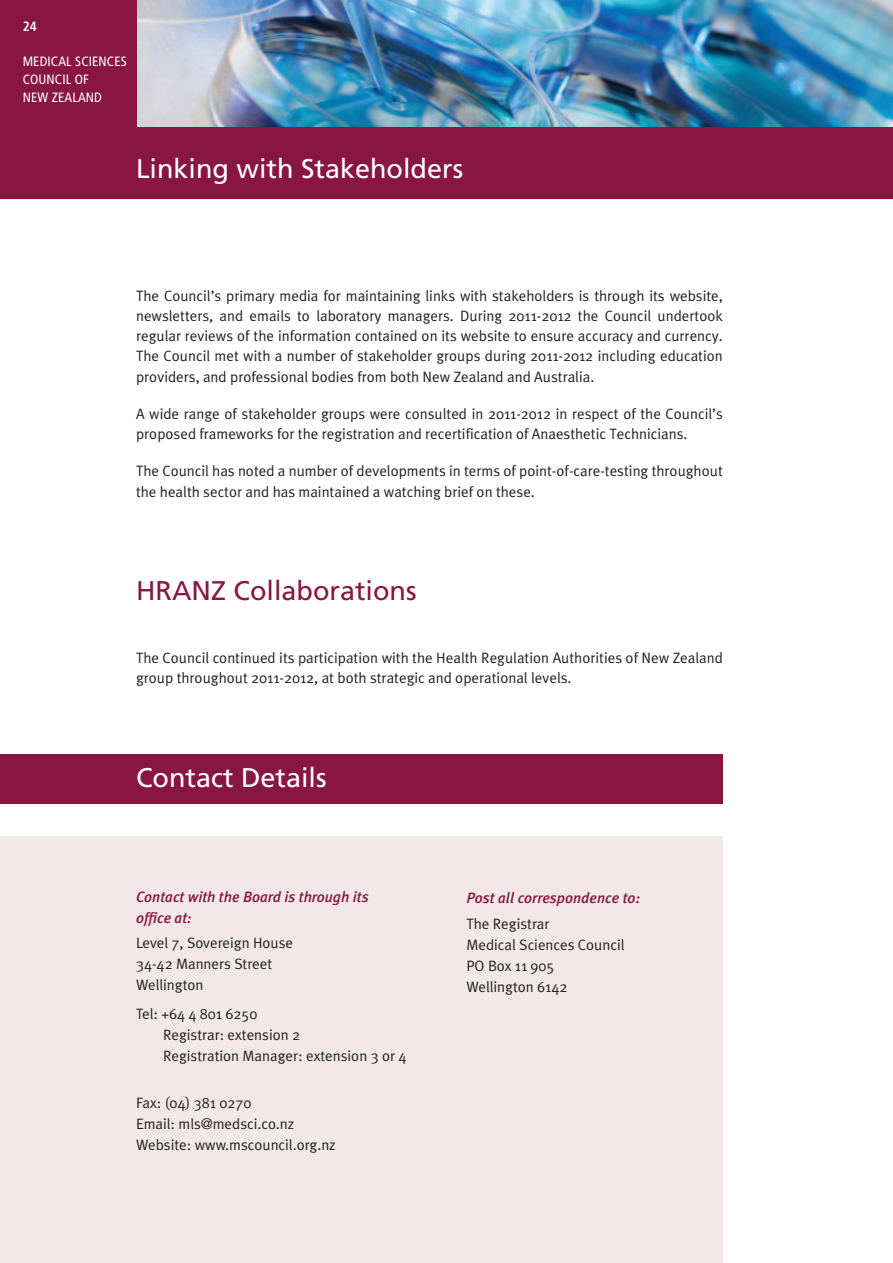
<style>
.page{position:relative;width:893px;height:1263px;background:#fff}
.page>*{position:absolute;margin:0;border:0;box-sizing:border-box;transform-origin:0 0}
.t1{font:27px "Frutiger";color:#fff}
.t2{font:27px "Frutiger";color:#881641}
.t3{font:15px/21px "Meta Plus Normal";color:#231f20}
.t4{font:italic 500 15px/21px "Meta Plus";color:#881641}
.t5{font:condensed 13.5px/18px "Frutiger";letter-spacing:.01em;color:#fff}
.t6{font:700 condensed 13.5px "Frutiger";color:#fff}
</style>
<div class="page">
<div style="left:0;top:0;width:893px;height:198px;background:#881641"></div>
<img style="left:137px;top:0;width:756px;height:126px">
<div style="left:0;top:754px;width:723px;height:50px;background:#881641"></div>
<div style="left:0;top:837px;width:723px;height:426px;background:#f2e8e9"></div>
<p class="t6" style="left:23px;top:19px;width:16px">24</p>
<p class="t5" style="left:23px;top:53px;width:106px">MEDICAL SCIENCES<br>COUNCIL OF<br>NEW ZEALAND</p>
<h1 class="t1" style="left:136px;top:153px;width:329px">Linking with Stakeholders</h1>
<p class="t3" style="left:136px;top:285px;width:588px;line-height:20.2px;text-align:justify">The Council’s primary media for maintaining links with stakeholders is through its website, newsletters, and emails to laboratory managers. During 2011-2012 the Council undertook regular reviews of the information contained on its website to ensure accuracy and currency.<br>The Council met with a number of stakeholder groups during 2011-2012 including education providers, and professional bodies from both New Zealand and Australia.</p>
<p class="t3" style="left:136px;top:403px;width:588px;line-height:20.2px">A wide range of stakeholder groups were consulted in 2011-2012 in respect of the Council’s proposed frameworks for the registration and recertification of Anaesthetic Technicians.</p>
<p class="t3" style="left:136px;top:461px;width:588px;line-height:20.2px">The Council has noted a number of developments in terms of point-of-care-testing throughout the health sector and has maintained a watching brief on these.</p>
<h1 class="t2" style="left:136px;top:575px;width:282px">HRANZ Collaborations</h1>
<p class="t3" style="left:136px;top:648px;width:588px;line-height:20.2px">The Council continued its participation with the Health Regulation Authorities of New Zealand group throughout 2011-2012, at both strategic and operational levels.</p>
<h1 class="t1" style="left:136px;top:762px;width:192px">Contact Details</h1>
<p class="t4" style="left:136px;top:886px;width:234px">Contact with the Board is through its office at:</p>
<p class="t3" style="left:136px;top:932px;width:159px">Level 7, Sovereign House<br>34-42 Manners Street<br>Wellington</p>
<p class="t3" style="left:163px;top:1003px;width:245px;text-indent:-27px">Tel: +64 4 801 6250<br>Registrar: extension 2<br>Registration Manager: extension 3 or 4</p>
<p class="t3" style="left:136px;top:1092px;width:201px">Fax: (04) 381 0270<br>Email: mls@medsci.co.nz<br>Website: www.mscouncil.org.nz</p>
<p class="t4" style="left:466px;top:888px;width:175px">Post all correspondence to:</p>
<p class="t3" style="left:466px;top:913px;width:160px">The Registrar<br>Medical Sciences Council<br>PO Box 11 905<br>Wellington 6142</p>
</div>
